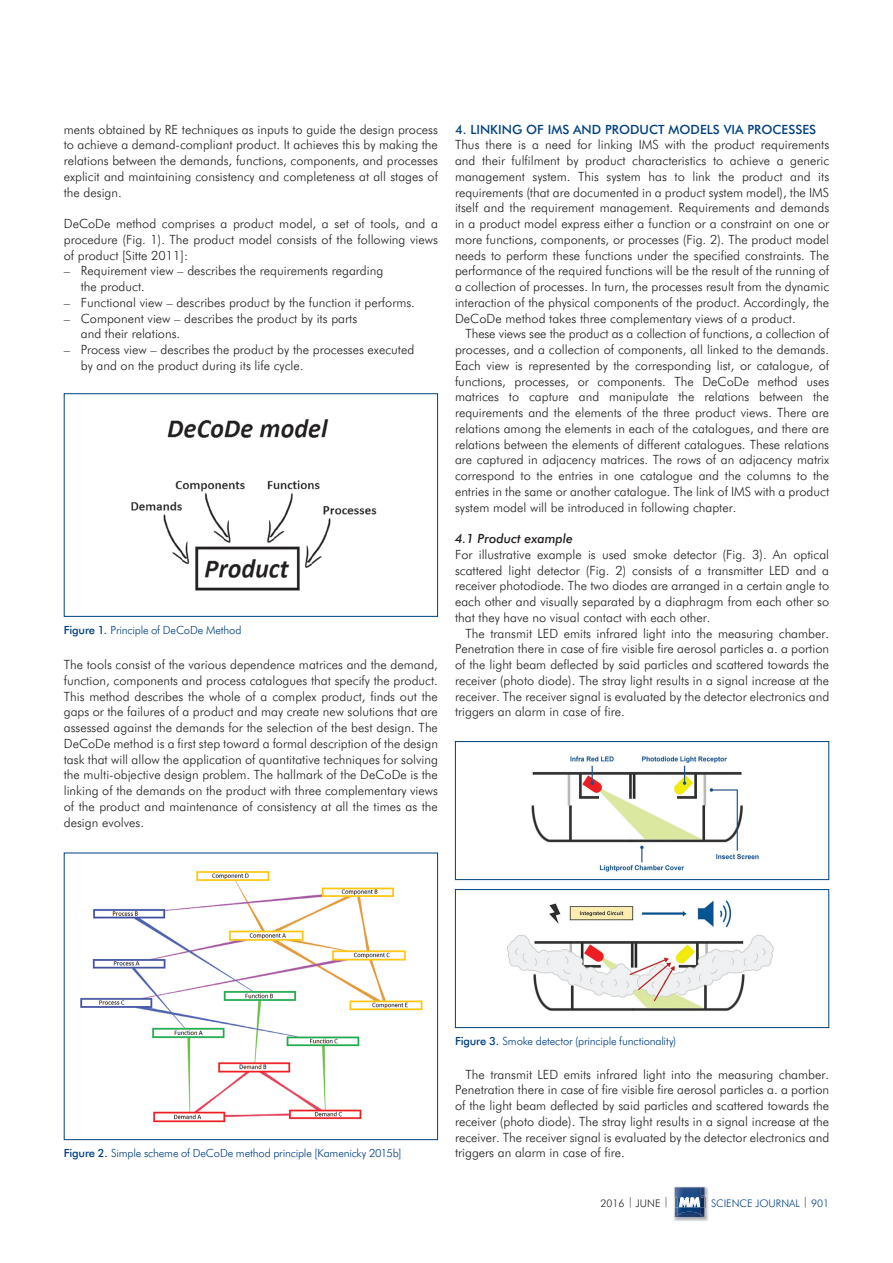
<style>
.page{position:relative;width:893px;height:1263px;background:#fff}
.page>*{position:absolute;margin:0;border:0;box-sizing:border-box;transform-origin:0 0}
.t1{font:300 12.75px/15.8px "Futura BTCE";color:#231f20;text-align:justify}
.t2{font:500 12.75px "Futura BTCE";color:#014081}
.t3{font:italic 500 12.75px "Futura BTCE";color:#231f20}
.t4{font:300 11.25px "Futura BTCE";letter-spacing:-.015em;color:#014081}
.t5{font:300 10.5px "Futura BTCE";color:#014081}
.t6{font:300 10.5px "Futura BTCE";color:#231f20}
.s1{font-weight:500}
.s2{color:#231f20}
</style>
<div class="page">
<img style="left:674px;top:1186px;width:35px;height:35px">
<img style="left:674px;top:1217px;width:31px;height:1px">
<svg style="left:674px;top:1187px;width:34px;height:30px"></svg>
<img style="left:678px;top:1212px;width:23px;height:3px">
<img style="left:131px;top:419px;width:246px;height:172px">
<div style="left:64px;top:393px;width:374px;height:224px;border:1px solid #014081"></div>
<img style="left:80px;top:871px;width:343px;height:252px">
<div style="left:64px;top:853px;width:374px;height:287px;border:1px solid #014081"></div>
<img style="left:507px;top:900px;width:267px;height:111px">
<div style="left:455px;top:889px;width:374px;height:139px;border:1px solid #014081"></div>
<img style="left:531px;top:755px;width:228px;height:117px">
<div style="left:455px;top:741px;width:374px;height:139px;border:1px solid #014081"></div>
<p class="t1" style="left:64px;top:121px;width:376px">ments obtained by RE techniques as inputs to guide the design process to achieve a demand-compliant product. It achieves this by making the relations between the demands, functions, components, and processes explicit and maintaining consistency and completeness at all stages of the design.</p>
<p class="t1" style="left:64px;top:215px;width:376px">DeCoDe method comprises a product model, a set of tools, and a procedure (Fig. 1). The product model consists of the following views of product [Sitte 2011]:</p>
<p class="t1" style="left:81px;top:263px;width:304px;text-indent:-17px">– Requirement view – describes the requirements regarding the product.</p>
<p class="t1" style="left:64px;top:294px;width:353px">– Functional view – describes product by the function it performs.</p>
<p class="t1" style="left:81px;top:310px;width:278px;text-indent:-17px">– Component view – describes the product by its parts and their relations.</p>
<p class="t1" style="left:81px;top:341px;width:335px;text-indent:-17px">– Process view – describes the product by the processes executed by and on the product during its life cycle.</p>
<p class="t4" style="left:64px;top:622px;width:179px"><span class="s1">Figure 1.</span> Principle of DeCoDe Method</p>
<p class="t1" style="left:64px;top:656px;width:376px">The tools consist of the various dependence matrices and the demand, function, components and process catalogues that specify the product.<br>This method describes the whole of a complex product, finds out the gaps or the failures of a product and may create new solutions that are assessed against the demands for the selection of the best design. The DeCoDe method is a first step toward a formal description of the design task that will allow the application of quantitative techniques for solving the multi-objective design problem. The hallmark of the DeCoDe is the linking of the demands on the product with three complementary views of the product and maintenance of consistency at all the times as the design evolves.</p>
<p class="t2" style="left:455px;top:121px;width:363px">4. LINKING OF IMS AND PRODUCT MODELS VIA PROCESSES</p>
<p class="t1" style="left:455px;top:136px;width:376px">Thus there is a need for linking IMS with the product requirements and their fulfilment by product characteristics to achieve a generic management system. This system has to link the product and its requirements (that are documented in a product system model), the IMS itself and the requirement management. Requirements and demands in a product model express either a function or a constraint on one or more functions, components, or processes (Fig. 2). The product model needs to perform these functions under the specified constraints. The performance of the required functions will be the result of the running of a collection of processes. In turn, the processes result from the dynamic interaction of the physical components of the product. Accordingly, the DeCoDe method takes three complementary views of a product.</p>
<p class="t1" style="left:455px;top:325px;width:376px;text-indent:11px">These views see the product as a collection of functions, a collection of processes, and a collection of components, all linked to the demands.<br>Each view is represented by the corresponding list, or catalogue, of functions, processes, or components. The DeCoDe method uses matrices to capture and manipulate the relations between the requirements and the elements of the three product views. There are relations among the elements in each of the catalogues, and there are relations between the elements of different catalogues. These relations are captured in adjacency matrices. The rows of an adjacency matrix correspond to the entries in one catalogue and the columns to the entries in the same or another catalogue. The link of IMS with a product system model will be introduced in following chapter.</p>
<p class="t3" style="left:455px;top:530px;width:120px">4.1 Product example</p>
<p class="t1" style="left:455px;top:546px;width:376px">For illustrative example is used smoke detector (Fig. 3). An optical scattered light detector (Fig. 2) consists of a transmitter LED and a receiver photodiode. The two diodes are arranged in a certain angle to each other and visually separated by a diaphragm from each other so that they have no visual contact with each other.</p>
<p class="t1" style="left:455px;top:625px;width:376px;text-indent:11px">The transmit LED emits infrared light into the measuring chamber.<br>Penetration there in case of fire visible fire aerosol particles a. a portion of the light beam deflected by said particles and scattered towards the receiver (photo diode). The stray light results in a signal increase at the receiver. The receiver signal is evaluated by the detector electronics and triggers an alarm in case of fire.</p>
<p class="t4" style="left:64px;top:1145px;width:339px"><span class="s1">Figure 2.</span> Simple scheme of DeCoDe method principle [Kamenicky 2015b]</p>
<p class="t4" style="left:455px;top:1033px;width:223px"><span class="s1">Figure 3.</span> Smoke detector (principle functionality)</p>
<p class="t1" style="left:455px;top:1066px;width:376px;text-indent:11px">The transmit LED emits infrared light into the measuring chamber.<br>Penetration there in case of fire visible fire aerosol particles a. a portion of the light beam deflected by said particles and scattered towards the receiver (photo diode). The stray light results in a signal increase at the receiver. The receiver signal is evaluated by the detector electronics and triggers an alarm in case of fire.</p>
<p class="t6" style="left:600px;top:1196px;width:70px">2016 | JUNE |</p>
<p class="t5" style="left:711px;top:1196px;width:120px">SCIENCE JOURNAL <span class="s2">|</span> 901</p>
</div>
